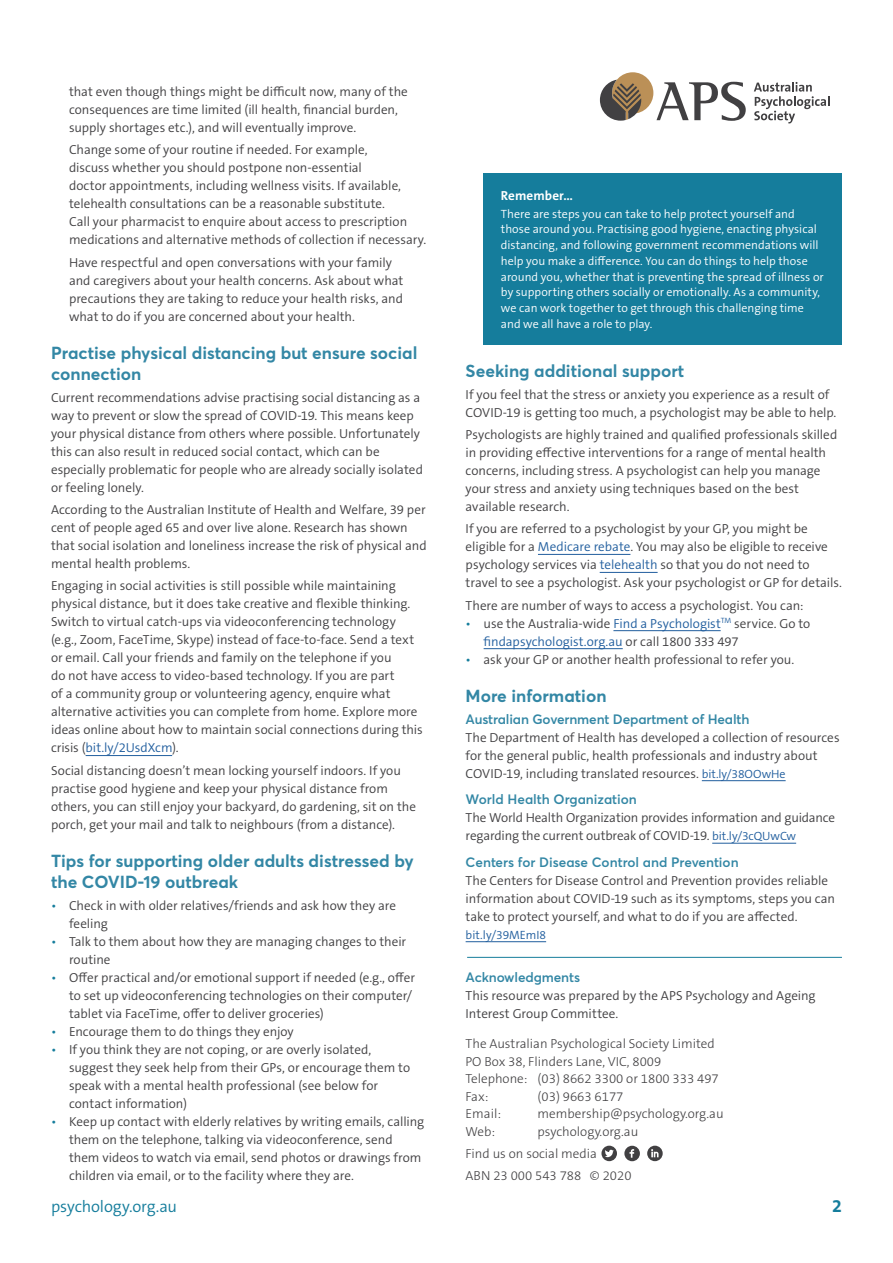
<style>
.page{position:relative;width:893px;height:1263px;background:#fff}
.page>*{position:absolute;margin:0;border:0;box-sizing:border-box;transform-origin:0 0}
.t1{font:700 18px "The Sans B W7";color:#157d9c}
.t2{font:700 17.25px/21px "Averta Std";color:#3387a5}
.t3{font:300 16.5px "The Sans B W4";letter-spacing:-.01em;color:#157d9c}
.t4{font:600 13.5px "Averta Std";letter-spacing:-.01em;color:#3387a5}
.t5{font:300 13.2px/18px "The Sans B W4";color:#414042}
.t6{font:300 13.2px/17.5px "The Sans B W3";color:#414042}
.t7{font:700 13.2px "The Sans B W7";letter-spacing:.01em;color:#fff}
.t8{font:300 12px/15.8px "The Sans B W4";color:#fff}
.t9{font:300 12px "The Sans B W4";color:#215e9e}
.s1{color:#215e9e}
.s2{color:#157d9c}
.s3{font-size:12px;color:#215e9e}
</style>
<div class="page">
<svg style="left:600px;top:72px;width:146px;height:49px"></svg>
<svg style="left:754px;top:82px;width:75px;height:41px"></svg>
<hr style="left:86px;top:755px;width:86px;height:1px;background:#215e9e">
<hr style="left:538px;top:554px;width:92px;height:1px;background:#215e9e">
<hr style="left:600px;top:572px;width:58px;height:1px;background:#215e9e">
<hr style="left:613px;top:630px;width:108px;height:1px;background:#215e9e">
<hr style="left:484px;top:648px;width:139px;height:1px;background:#215e9e">
<hr style="left:702px;top:780px;width:84px;height:1px;background:#215e9e">
<hr style="left:712px;top:843px;width:84px;height:1px;background:#215e9e">
<hr style="left:466px;top:941px;width:80px;height:1px;background:#215e9e">
<div style="left:484px;top:173px;width:358px;height:172px;background:#157d9c"></div>
<hr style="left:467px;top:957px;width:375px;height:1px;background:#157d9c">
<svg style="left:601px;top:1146px;width:16px;height:15px"></svg>
<svg style="left:624px;top:1146px;width:16px;height:15px"></svg>
<svg style="left:647px;top:1146px;width:16px;height:15px"></svg>
<p class="t5" style="left:69px;top:83px;width:340px">that even though things might be difficult now, many of the consequences are time limited (ill health, financial burden, supply shortages etc.), and will eventually improve.</p>
<p class="t5" style="left:69px;top:141px;width:359px">Change some of your routine if needed. For example,<br>discuss whether you should postpone non-essential<br>doctor appointments, including wellness visits. If available, telehealth consultations can be a reasonable substitute.<br>Call your pharmacist to enquire about access to prescription medications and alternative methods of collection if necessary.</p>
<p class="t5" style="left:69px;top:253px;width:336px">Have respectful and open conversations with your family and caregivers about your health concerns. Ask about what precautions they are taking to reduce your health risks, and what to do if you are concerned about your health.</p>
<h2 class="t2" style="left:51px;top:342px;width:368px">Practise physical distancing but ensure social connection</h2>
<p class="t5" style="left:51px;top:389px;width:373px">Current recommendations advise practising social distancing as a way to prevent or slow the spread of COVID-19. This means keep your physical distance from others where possible. Unfortunately this can also result in reduced social contact, which can be especially problematic for people who are already socially isolated or feeling lonely.</p>
<p class="t5" style="left:51px;top:501px;width:377px">According to the Australian Institute of Health and Welfare, 39 per cent of people aged 65 and over live alone. Research has shown that social isolation and loneliness increase the risk of physical and mental health problems.</p>
<p class="t5" style="left:51px;top:577px;width:373px">Engaging in social activities is still possible while maintaining physical distance, but it does take creative and flexible thinking.<br>Switch to virtual catch-ups via videoconferencing technology (e.g., Zoom, FaceTime, Skype) instead of face-to-face. Send a text or email. Call your friends and family on the telephone if you<br>do not have access to video-based technology. If you are part<br>of a community group or volunteering agency, enquire what alternative activities you can complete from home. Explore more ideas online about how to maintain social connections during this crisis (<span class="s1">bit.ly/2UsdXcm</span>).</p>
<p class="t5" style="left:51px;top:761px;width:366px">Social distancing doesn’t mean locking yourself indoors. If you practise good hygiene and keep your physical distance from others, you can still enjoy your backyard, do gardening, sit on the porch, get your mail and talk to neighbours (from a distance).</p>
<h2 class="t2" style="left:51px;top:850px;width:364px">Tips for supporting older adults distressed by the COVID-19 outbreak</h2>
<p class="t5" style="left:69px;top:897px;width:329px;text-indent:-18px"><span class="s2">•</span> Check in with older relatives/friends and ask how they are feeling</p>
<p class="t5" style="left:69px;top:933px;width:339px;text-indent:-18px"><span class="s2">•</span> Talk to them about how they are managing changes to their routine</p>
<p class="t5" style="left:69px;top:969px;width:347px;text-indent:-18px"><span class="s2">•</span> Offer practical and/or emotional support if needed (e.g., offer to set up videoconferencing technologies on their computer/ tablet via FaceTime, offer to deliver groceries)</p>
<p class="t5" style="left:51px;top:1023px;width:244px"><span class="s2">•</span> Encourage them to do things they enjoy</p>
<p class="t5" style="left:69px;top:1041px;width:343px;text-indent:-18px"><span class="s2">•</span> If you think they are not coping, or are overly isolated, suggest they seek help from their GPs, or encourage them to speak with a mental health professional (see below for contact information)</p>
<p class="t5" style="left:69px;top:1112px;width:357px;text-indent:-18px"><span class="s2">•</span> Keep up contact with elderly relatives by writing emails, calling them on the telephone, talking via videoconference, send them videos to watch via email, send photos or drawings from children via email, or to the facility where they are.</p>
<p class="t7" style="left:501px;top:187px;width:73px">Remember…</p>
<p class="t8" style="left:501px;top:206px;width:324px">There are steps you can take to help protect yourself and those around you. Practising good hygiene, enacting physical distancing, and following government recommendations will help you make a difference. You can do things to help those around you, whether that is preventing the spread of illness or by supporting others socially or emotionally. As a community, we can work together to get through this challenging time and we all have a role to play.</p>
<h2 class="t2" style="left:466px;top:360px;width:220px">Seeking additional support</h2>
<p class="t5" style="left:466px;top:385px;width:372px">If you feel that the stress or anxiety you experience as a result of<br>COVID-19 is getting too much, a psychologist may be able to help.</p>
<p class="t5" style="left:466px;top:426px;width:373px">Psychologists are highly trained and qualified professionals skilled in providing effective interventions for a range of mental health concerns, including stress. A psychologist can help you manage your stress and anxiety using techniques based on the best available research.</p>
<p class="t5" style="left:466px;top:520px;width:378px">If you are referred to a psychologist by your GP, you might be eligible for a <span class="s1">Medicare rebate</span>. You may also be eligible to receive psychology services via <span class="s1">telehealth</span> so that you do not need to travel to see a psychologist. Ask your psychologist or GP for details.</p>
<p class="t5" style="left:466px;top:596px;width:340px">There are number of ways to access a psychologist. You can:</p>
<p class="t5" style="left:484px;top:614px;width:328px;text-indent:-18px"><span class="s2">•</span> use the Australia-wide <span class="s1">Find a Psychologist</span><sup>TM</sup> service. Go to <span class="s1">findapsychologist.org.au</span> or call 1800 333 497</p>
<p class="t5" style="left:466px;top:650px;width:330px"><span class="s2">•</span> ask your GP or another health professional to refer you.</p>
<h2 class="t2" style="left:466px;top:685px;width:142px">More information</h2>
<p class="t4" style="left:466px;top:711px;width:285px">Australian Government Department of Health</p>
<p class="t5" style="left:466px;top:728px;width:375px">The Department of Health has developed a collection of resources for the general public, health professionals and industry about<br>COVID-19, including translated resources. <span class="s3">bit.ly/38OOwHe</span></p>
<p class="t4" style="left:466px;top:791px;width:173px">World Health Organization</p>
<p class="t5" style="left:466px;top:809px;width:371px">The World Health Organization provides information and guidance regarding the current outbreak of COVID-19. <span class="s3">bit.ly/3cQUwCw</span></p>
<p class="t4" style="left:466px;top:854px;width:275px">Centers for Disease Control and Prevention</p>
<p class="t5" style="left:466px;top:871px;width:371px">The Centers for Disease Control and Prevention provides reliable information about COVID-19 such as its symptoms, steps you can take to protect yourself, and what to do if you are affected.</p>
<p class="t9" style="left:466px;top:927px;width:82px">bit.ly/39MEmI8</p>
<p class="t4" style="left:466px;top:969px;width:116px">Acknowledgments</p>
<p class="t5" style="left:466px;top:987px;width:352px">This resource was prepared by the APS Psychology and Ageing<br>Interest Group Committee.</p>
<p class="t6" style="left:466px;top:1035px;width:255px">The Australian Psychological Society Limited<br>PO Box 38, Flinders Lane, VIC, 8009<br>Telephone: (03) 8662 3300 or 1800 333 497<br>Fax:</p>
<p class="t6" style="left:538px;top:1088px;width:87px">(03) 9663 6177</p>
<p class="t6" style="left:466px;top:1105px;width:37px">Email:</p>
<p class="t6" style="left:538px;top:1105px;width:188px">membership@psychology.org.au</p>
<p class="t6" style="left:466px;top:1123px;width:31px">Web:</p>
<p class="t6" style="left:466px;top:1121px;width:174px;line-height:21.8px;text-indent:72px">psychology.org.au<br>Find us on social media<br>ABN 23 000 543 788 © 2020</p>
<p class="t3" style="left:51px;top:1195px;width:127px">psychology.org.au</p>
<h1 class="t1" style="left:832px;top:1194px;width:11px">2</h1>
</div>
